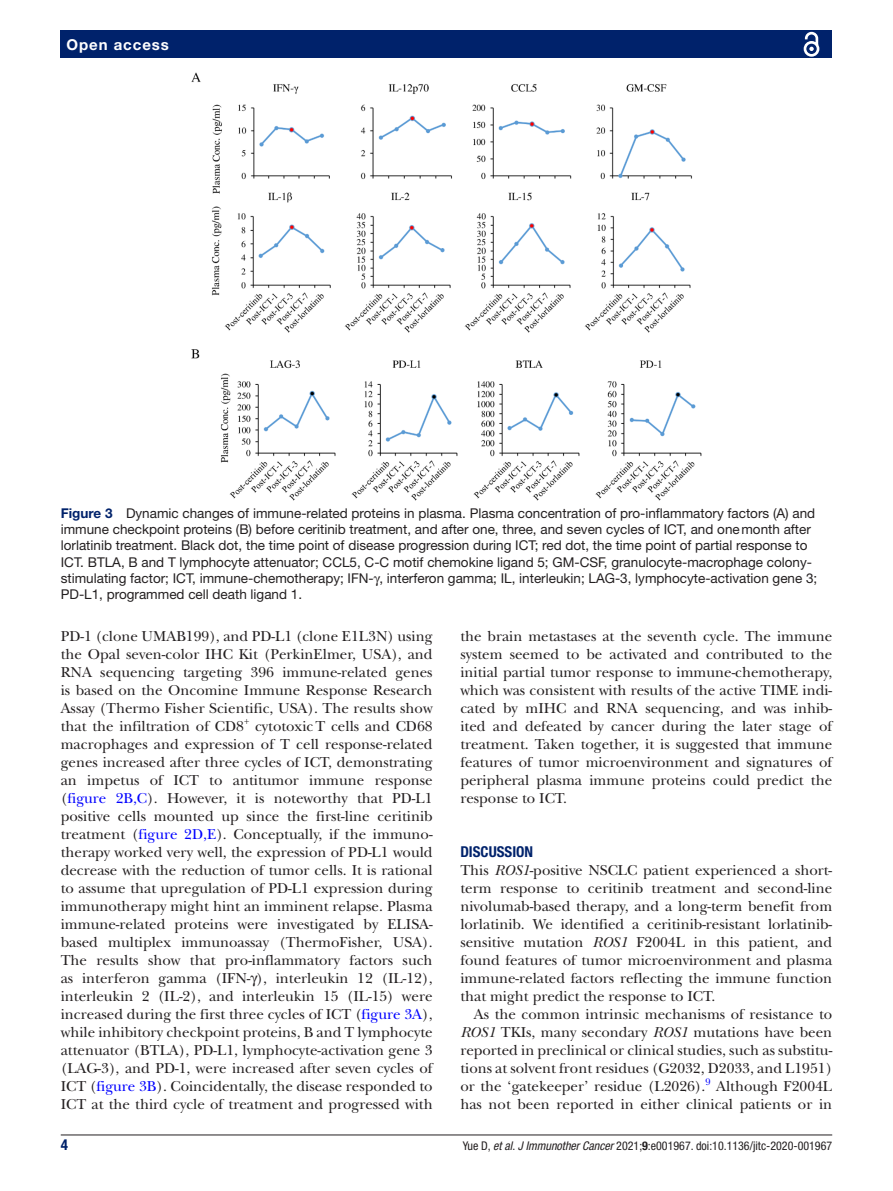
<style>
.page{position:relative;width:893px;height:1191px;background:#fff}
.page>*{position:absolute;margin:0;border:0;box-sizing:border-box;transform-origin:0 0}
.t1{font:15px/18px "New Baskerville";color:#231f20;text-align:justify}
.t2{font:700 condensed 15px "Helvetica Neue LT Std";color:#00226b}
.t3{font:700 15px "Helvetica Neue LT Std";letter-spacing:.065em;color:#fff}
.t4{font:13.5px/16.2px "Helvetica Neue LT Std";color:#231f20}
.t5{font:condensed 12px "Helvetica Neue LT Std";color:#231f20}
.t6{font:9.9px "New Baskerville";color:#231f20}
.t7{font:9.9px "New Baskerville";color:#00f}
.s1{font-weight:700;color:#00226b}
.s2{color:#00f}
.s3{font-style:italic}
.s4{font-weight:700}
</style>
<div class="page">
<hr style="left:61px;top:1134px;width:771px;height:1px;background:#231f20">
<div style="left:61px;top:31px;width:771px;height:27px;background:#00226b"></div>
<svg style="left:803px;top:31px;width:17px;height:26px"></svg>
<img style="left:191px;top:73px;width:511px;height:427px">
<p class="t3" style="left:66px;top:35px;width:104px">Open access</p>
<p class="t4" style="left:61px;top:505px;width:758px"><span class="s1">Figure 3</span> Dynamic changes of immune-related proteins in plasma. Plasma concentration of pro-inflammatory factors (A) and immune checkpoint proteins (B) before ceritinib treatment, and after one, three, and seven cycles of ICT, and onemonth after lorlatinib treatment. Black dot, the time point of disease progression during ICT; red dot, the time point of partial response to ICT. BTLA, B and T lymphocyte attenuator; CCL5, C-C motif chemokine ligand 5; GM-CSF, granulocyte-macrophage colony&shy;stimulating factor; ICT, immune-chemotherapy; IFN- , interferon gamma; IL, interleukin; LAG-3, lymphocyte-activation gene 3; PD-L1, programmed cell death ligand 1.</p>
<p class="t1" style="left:61px;top:627px;width:373px">PD-1 (clone UMAB199), and PD-L1 (clone E1L3N) using the Opal seven-color IHC Kit (PerkinElmer, USA), and RNA sequencing targeting 396 immune-related genes is based on the Oncomine Immune Response Research Assay (Thermo Fisher Scientific, USA). The results show that the infiltration of CD8</p>
<p class="t6" style="left:244px;top:715px;width:7px">+</p>
<p class="t1" style="left:61px;top:717px;width:373px;text-indent:194px">cytotoxicT cells and CD68 macrophages and expression of T cell response-related genes increased after three cycles of ICT, demonstrating an impetus of ICT to antitumor immune response (<span class="s2">figure 2B,C</span>). However, it is noteworthy that PD-L1 positive cells mounted up since the first-line ceritinib treatment (<span class="s2">figure 2D,E</span>). Conceptually, if the immuno&shy;therapy worked very well, the expression of PD-L1 would decrease with the reduction of tumor cells. It is rational to assume that upregulation of PD-L1 expression during immunotherapy might hint an imminent relapse. Plasma immune-related proteins were investigated by ELISA&shy;based multiplex immunoassay (ThermoFisher, USA).<br>The results show that pro-inflammatory factors such as interferon gamma (IFN- ), interleukin 12 (IL-12), interleukin 2 (IL-2), and interleukin 15 (IL-15) were increased during the first three cycles of ICT (<span class="s2">figure 3A</span>), while inhibitory checkpoint proteins, B and T lymphocyte attenuator (BTLA), PD-L1, lymphocyte-activation gene 3 (LAG-3), and PD-1, were increased after seven cycles of ICT (<span class="s2">figure 3B</span>). Coincidentally, the disease responded to ICT at the third cycle of treatment and progressed with</p>
<p class="t1" style="left:460px;top:627px;width:373px">the brain metastases at the seventh cycle. The immune system seemed to be activated and contributed to the initial partial tumor response to immune-chemotherapy, which was consistent with results of the active TIME indi&shy;cated by mIHC and RNA sequencing, and was inhib&shy;ited and defeated by cancer during the later stage of treatment. Taken together, it is suggested that immune features of tumor microenvironment and signatures of peripheral plasma immune proteins could predict the response to ICT.</p>
<p class="t2" style="left:460px;top:843px;width:74px">DISCUSSION</p>
<p class="t1" style="left:460px;top:861px;width:373px">This <span class="s3">ROS1</span>-positive NSCLC patient experienced a short&shy;term response to ceritinib treatment and second-line nivolumab-based therapy, and a long-term benefit from lorlatinib. We identified a ceritinib-resistant lorlatinib&shy;sensitive mutation <span class="s3">ROS1</span> F2004L in this patient, and found features of tumor microenvironment and plasma immune-related factors reflecting the immune function that might predict the response to ICT.</p>
<p class="t1" style="left:460px;top:1005px;width:373px;text-indent:14px">As the common intrinsic mechanisms of resistance to <span class="s3">ROS1</span> TKIs, many secondary <span class="s3">ROS1</span> mutations have been reported in preclinical or clinical studies, such as substitu&shy;tions at solvent front residues (G2032, D2033, and L1951) or the ‘gatekeeper’ residue (L2026).</p>
<p class="t7" style="left:705px;top:1075px;width:7px">9</p>
<p class="t1" style="left:460px;top:1077px;width:373px;text-align:right">Although F2004L<br>has not been reported in either clinical patients or in</p>
<p class="t2" style="left:61px;top:1135px;width:9px">4</p>
<p class="t5" style="left:463px;top:1138px;width:371px">Yue D, <span class="s3">et al</span>. <span class="s3">J Immunother Cancer</span> 2021;<span class="s4">9</span>:e001967. doi:10.1136/jitc-2020-001967</p>
</div>
